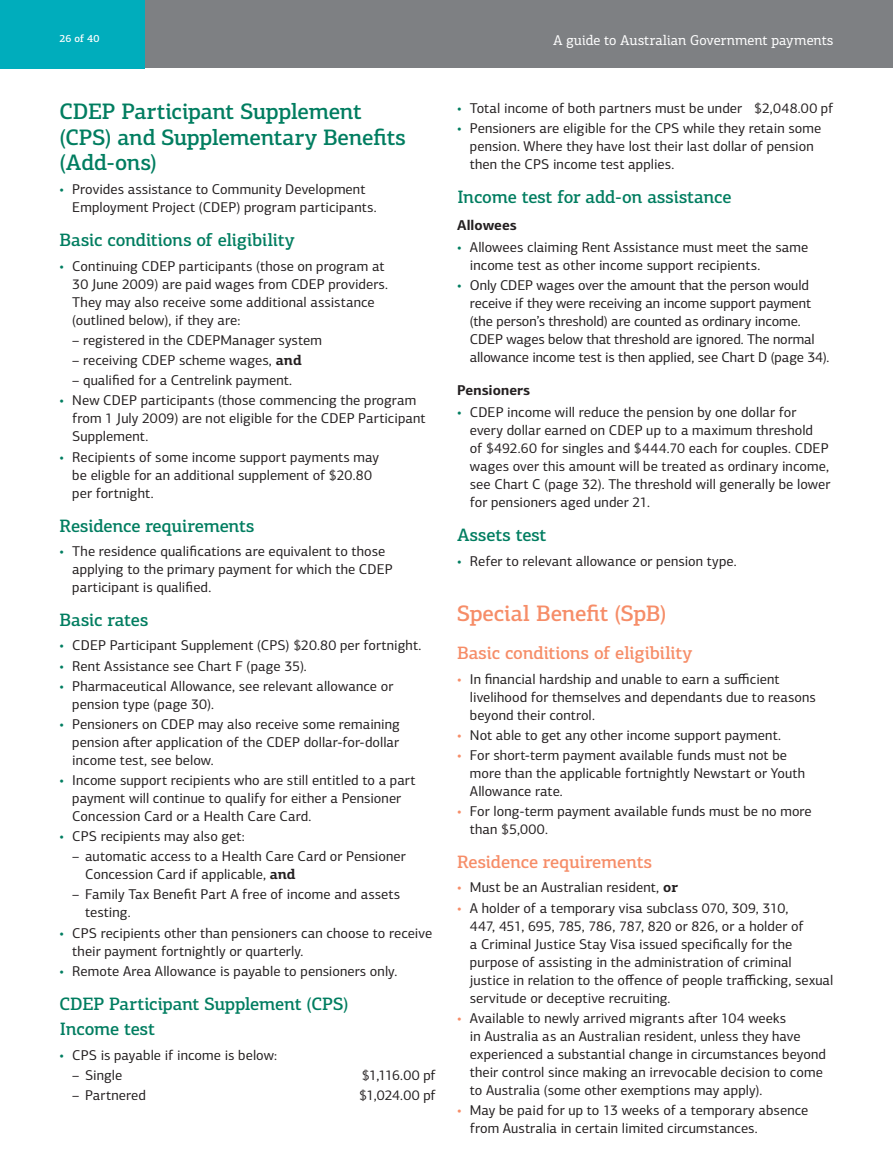
<style>
.page{position:relative;width:893px;height:1170px;background:#fff}
.page>*{position:absolute;margin:0;border:0;box-sizing:border-box;transform-origin:0 0}
.t1{font:500 22.5px/25.5px "PF Centro Slab Pro";letter-spacing:-.015em;color:#007d60}
.t2{font:500 22.5px "PF Centro Slab Pro";letter-spacing:-.01em;color:#f68d68}
.t3{font:500 18px/25.5px "PF Centro Slab Pro";letter-spacing:-.015em;color:#007d60}
.t4{font:500 18px "PF Centro Slab Pro";letter-spacing:-.015em;color:#f68d68}
.t5{font:14.25px/18px "PF Centro Sans Pro";letter-spacing:.005em;color:#231f20}
.t6{font:14.25px "PF Centro Slab Pro";color:#fff}
.t7{font:700 14.25px "PF Centro Sans Pro";letter-spacing:.005em;color:#231f20}
.t8{font:500 10.5px "PF Centro Slab Pro";color:#fff}
.s1{color:#007d60}
.s2{font-family:"PF Centro Slab Pro";font-weight:700}
.s3{color:#f68d68}
</style>
<div class="page">
<div style="left:0;top:0;width:893px;height:68px;background:#7e8083"></div>
<div style="left:0;top:0;width:145px;height:68px;background:#00adbc"></div>
<p class="t8" style="left:60px;top:32px;width:41px">26 of 40</p>
<p class="t6" style="left:553px;top:31px;width:282px">A guide to Australian Government payments</p>
<h1 class="t1" style="left:60px;top:98px;width:348px">CDEP Participant Supplement (CPS) and Supplementary Benefits (Add-ons)</h1>
<p class="t5" style="left:72px;top:180px;width:306px;text-indent:-13px"><span class="s1">•</span> Provides assistance to Community Development<br>Employment Project (CDEP) program participants.</p>
<p class="t3" style="left:60px;top:227px;width:237px">Basic conditions of eligibility</p>
<p class="t5" style="left:72px;top:257px;width:317px;text-indent:-13px"><span class="s1">•</span> Continuing CDEP participants (those on program at 30 June 2009) are paid wages from CDEP providers.<br>They may also receive some additional assistance (outlined below), if they are:</p>
<p class="t5" style="left:72px;top:331px;width:251px">– registered in the CDEPManager system</p>
<p class="t5" style="left:72px;top:351px;width:231px">– receiving CDEP scheme wages, <span class="s2">and</span></p>
<p class="t5" style="left:72px;top:371px;width:221px">– qualified for a Centrelink payment.</p>
<p class="t5" style="left:72px;top:391px;width:355px;text-indent:-13px"><span class="s1">•</span> New CDEP participants (those commencing the program from 1 July 2009) are not eligible for the CDEP Participant<br>Supplement.</p>
<p class="t5" style="left:72px;top:447px;width:308px;text-indent:-13px"><span class="s1">•</span> Recipients of some income support payments may be eligble for an additional supplement of $20.80 per fortnight.</p>
<p class="t3" style="left:60px;top:512px;width:197px">Residence requirements</p>
<p class="t5" style="left:72px;top:542px;width:322px;text-indent:-13px"><span class="s1">•</span> The residence qualifications are equivalent to those applying to the primary payment for which the CDEP participant is qualified.</p>
<p class="t3" style="left:60px;top:607px;width:90px">Basic rates</p>
<p class="t5" style="left:60px;top:636px;width:363px"><span class="s1">•</span> CDEP Participant Supplement (CPS) $20.80 per fortnight.</p>
<p class="t5" style="left:60px;top:656px;width:249px"><span class="s1">•</span> Rent Assistance see Chart F (page 35).</p>
<p class="t5" style="left:72px;top:676px;width:323px;text-indent:-13px"><span class="s1">•</span> Pharmaceutical Allowance, see relevant allowance or pension type (page 30).</p>
<p class="t5" style="left:72px;top:715px;width:329px;text-align:justify;text-indent:-13px"><span class="s1">•</span> Pensioners on CDEP may also receive some remaining pension after application of the CDEP dollar-for-dollar income test, see below.</p>
<p class="t5" style="left:72px;top:771px;width:345px;text-indent:-13px"><span class="s1">•</span> Income support recipients who are still entitled to a part payment will continue to qualify for either a Pensioner<br>Concession Card or a Health Care Card.</p>
<p class="t5" style="left:60px;top:827px;width:187px"><span class="s1">•</span> CPS recipients may also get:</p>
<p class="t5" style="left:85px;top:847px;width:322px;text-indent:-13px">– automatic access to a Health Care Card or Pensioner<br>Concession Card if applicable, <span class="s2">and</span></p>
<p class="t5" style="left:85px;top:885px;width:317px;text-indent:-13px">– Family Tax Benefit Part A free of income and assets testing.</p>
<p class="t5" style="left:72px;top:923px;width:361px;text-indent:-13px"><span class="s1">•</span> CPS recipients other than pensioners can choose to receive their payment fortnightly or quarterly.</p>
<p class="t5" style="left:60px;top:961px;width:339px"><span class="s1">•</span> Remote Area Allowance is payable to pensioners only.</p>
<p class="t3" style="left:60px;top:990px;width:291px">CDEP Participant Supplement (CPS)<br>Income test</p>
<p class="t5" style="left:60px;top:1045px;width:219px"><span class="s1">•</span> CPS is payable if income is below:</p>
<p class="t5" style="left:72px;top:1065px;width:52px">– Single</p>
<p class="t5" style="left:362px;top:1065px;width:76px">$1,116.00 pf</p>
<p class="t5" style="left:72px;top:1085px;width:75px">– Partnered</p>
<p class="t5" style="left:359px;top:1085px;width:78px">$1,024.00 pf</p>
<p class="t5" style="left:457px;top:99px;width:378px"><span class="s1">•</span> Total income of both partners must be under $2,048.00 pf</p>
<p class="t5" style="left:470px;top:119px;width:353px;text-indent:-13px"><span class="s1">•</span> Pensioners are eligible for the CPS while they retain some pension. Where they have lost their last dollar of pension then the CPS income test applies.</p>
<p class="t3" style="left:457px;top:184px;width:276px">Income test for add-on assistance</p>
<p class="t7" style="left:457px;top:215px;width:61px">Allowees</p>
<p class="t5" style="left:470px;top:238px;width:340px;text-indent:-13px"><span class="s1">•</span> Allowees claiming Rent Assistance must meet the same income test as other income support recipients.</p>
<p class="t5" style="left:470px;top:276px;width:361px;text-indent:-13px"><span class="s1">•</span> Only CDEP wages over the amount that the person would receive if they were receiving an income support payment (the person’s threshold) are counted as ordinary income.<br>CDEP wages below that threshold are ignored. The normal allowance income test is then applied, see Chart D (page 34).</p>
<p class="t7" style="left:457px;top:381px;width:75px">Pensioners</p>
<p class="t5" style="left:470px;top:403px;width:362px;text-indent:-13px"><span class="s1">•</span> CDEP income will reduce the pension by one dollar for every dollar earned on CDEP up to a maximum threshold<br>of $492.60 for singles and $444.70 each for couples. CDEP wages over this amount will be treated as ordinary income, see Chart C (page 32). The threshold will generally be lower for pensioners aged under 21.</p>
<p class="t3" style="left:457px;top:522px;width:91px">Assets test</p>
<p class="t5" style="left:457px;top:551px;width:281px"><span class="s1">•</span> Refer to relevant allowance or pension type.</p>
<h1 class="t2" style="left:457px;top:599px;width:211px">Special Benefit (SpB)</h1>
<p class="t4" style="left:457px;top:641px;width:237px">Basic conditions of eligibility</p>
<p class="t5" style="left:470px;top:669px;width:348px;text-indent:-13px"><span class="s3">•</span> In financial hardship and unable to earn a sufficient livelihood for themselves and dependants due to reasons beyond their control.</p>
<p class="t5" style="left:457px;top:725px;width:326px"><span class="s3">•</span> Not able to get any other income support payment.</p>
<p class="t5" style="left:470px;top:746px;width:337px;text-indent:-13px"><span class="s3">•</span> For short-term payment available funds must not be more than the applicable fortnightly Newstart or Youth<br>Allowance rate.</p>
<p class="t5" style="left:470px;top:802px;width:343px;text-indent:-13px"><span class="s3">•</span> For long-term payment available funds must be no more than $5,000.</p>
<p class="t4" style="left:457px;top:850px;width:197px">Residence requirements</p>
<p class="t5" style="left:457px;top:878px;width:222px"><span class="s3">•</span> Must be an Australian resident, <span class="s2">or</span></p>
<p class="t5" style="left:470px;top:898px;width:365px;text-indent:-13px"><span class="s3">•</span> A holder of a temporary visa subclass 070, 309, 310,<br>447, 451, 695, 785, 786, 787, 820 or 826, or a holder of<br>a Criminal Justice Stay Visa issued specifically for the purpose of assisting in the administration of criminal justice in relation to the offence of people trafficking, sexual servitude or deceptive recruiting.</p>
<p class="t5" style="left:470px;top:1008px;width:358px;text-indent:-13px"><span class="s3">•</span> Available to newly arrived migrants after 104 weeks<br>in Australia as an Australian resident, unless they have experienced a substantial change in circumstances beyond their control since making an irrevocable decision to come to Australia (some other exemptions may apply).</p>
<p class="t5" style="left:470px;top:1100px;width:340px;text-indent:-13px"><span class="s3">•</span> May be paid for up to 13 weeks of a temporary absence from Australia in certain limited circumstances.</p>
</div>
